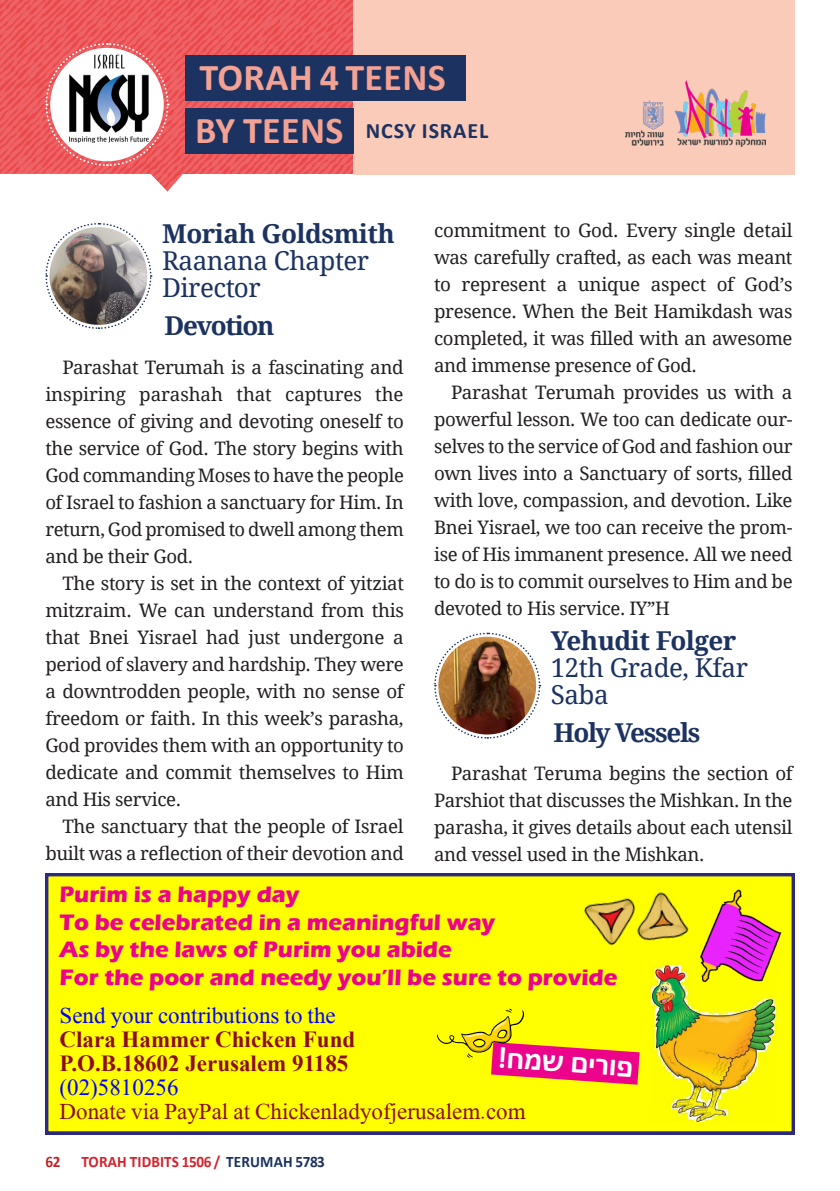
<style>
.page{position:relative;width:840px;height:1191px;background:#fff}
.page>*{position:absolute;margin:0;border:0;box-sizing:border-box;transform-origin:0 0}
.t1{font:700 38px "Calibri";letter-spacing:.01em;color:#f4a294}
.t2{font:700 30.2px "Calibri";color:#fff}
.MAIN_TEXT{font:26px/27px "Droid Serif";letter-spacing:-.02em;color:#1c3260}
.MAIN_TEXT-2{font:700 26px "Droid Serif";letter-spacing:-.02em;color:#1c3260}
.MAIN_TEXT-3{font:700 26px "Droid Serif";letter-spacing:-.05em;color:#1c3260}
.t3{font:700 23px/24px "Times New Roman";color:#8d0d17}
.t4{font:700 23px/27.6px "Eras ITC";color:#ed028c}
.t5{font:700 22px "Calibri";letter-spacing:.04em;color:#1c3260}
.MAIN_TEXT-4{font:18.6px/27px "Droid Serif";letter-spacing:-.02em;color:#231f20;text-align:justify}
.t6{font:700 16px "Calibri";letter-spacing:.01em;color:#d5222a;scale:.95 1}
.s1{font-family:"David";font-weight:400;color:#0100fe}
.s2{font-weight:400;color:#0100fe}
.s3{font-family:"David";font-weight:400}
.s4{color:#bd2327}
.s5{color:#1c3260}
</style>
<div class="page">
<svg style="left:434px;top:632px;width:107px;height:107px"></svg>
<img style="left:438px;top:637px;width:98px;height:97px;border-radius:49px">
<div style="left:353px;top:0;width:441px;height:175px;background:#fbcbb9"></div>
<div style="left:185px;top:55px;width:280px;height:46px;background:#1c3260"></div>
<svg style="left:0;top:0;width:354px;height:192px"></svg>
<div style="left:50px;top:48px;width:114px;height:113px;background:#fff;border-radius:50%"></div>
<img style="left:69px;top:55px;width:79px;height:88px">
<svg style="left:45px;top:223px;width:107px;height:106px"></svg>
<img style="left:50px;top:227px;width:97px;height:98px;border-radius:49px">
<img style="left:625px;top:80px;width:140px;height:66px">
<div style="left:46px;top:874px;width:747px;height:259px;background:#ffff01"></div>
<div style="left:45px;top:873px;width:749px;height:261px;border:4px solid #2b2982"></div>
<img style="left:584px;top:892px;width:105px;height:54px">
<img style="left:650px;top:964px;width:126px;height:157px">
<img style="left:690px;top:885px;width:100px;height:111px">
<svg style="left:437px;top:1008px;width:202px;height:76px"></svg>
<p class="t1" style="left:199px;top:50px;width:248px">TORAH 4 TEENS</p>
<p class="t1" style="left:195px;top:104px;width:150px">BY TEENS</p>
<p class="t5" style="left:366px;top:115px;width:124px">NCSY ISRAEL</p>
<p class="MAIN_TEXT-2" style="left:162px;top:217px;width:234px">Moriah Goldsmith</p>
<p class="MAIN_TEXT" style="left:162px;top:247px;width:208px">Raanana Chapter<br>Director</p>
<p class="MAIN_TEXT-3" style="left:164px;top:310px;width:111px">Devotion</p>
<p class="MAIN_TEXT-4" style="left:45px;top:354px;width:360px;text-indent:17px">Parashat Terumah is a fascinating and inspiring parashah that captures the essence of giving and devoting oneself to the service of God. The story begins with God commanding Moses to have the people of Israel to fashion a sanctuary for Him. In return, God promised to dwell among them and be their God.</p>
<p class="MAIN_TEXT-4" style="left:45px;top:570px;width:360px;text-indent:17px">The story is set in the context of yitziat mitzraim. We can understand from this that Bnei Yisrael had just undergone a period of slavery and hardship. They were a downtrodden people, with no sense of freedom or faith. In this week’s parasha, God provides them with an opportunity to dedicate and commit themselves to Him and His service.</p>
<p class="MAIN_TEXT-4" style="left:45px;top:813px;width:359px;text-align:right">The sanctuary that the people of Israel built was a reflection of their devotion and</p>
<p class="MAIN_TEXT-4" style="left:434px;top:217px;width:360px">commitment to God. Every single detail was carefully crafted, as each was meant to represent a unique aspect of God’s presence. When the Beit Hamikdash was completed, it was filled with an awesome and immense presence of God.</p>
<p class="MAIN_TEXT-4" style="left:434px;top:379px;width:360px;text-indent:17px">Parashat Terumah provides us with a powerful lesson. We too can dedicate our&shy;selves to the service of God and fashion our own lives into a Sanctuary of sorts, filled with love, compassion, and devotion. Like Bnei Yisrael, we too can receive the prom&shy;ise of His immanent presence. All we need to do is to commit ourselves to Him and be devoted to His service. IY”H</p>
<p class="MAIN_TEXT-2" style="left:550px;top:624px;width:187px">Yehudit Folger</p>
<p class="MAIN_TEXT" style="left:550px;top:654px;width:198px">12th Grade, Kfar<br>Saba</p>
<p class="MAIN_TEXT-3" style="left:553px;top:716px;width:149px">Holy Vessels</p>
<p class="MAIN_TEXT-4" style="left:434px;top:760px;width:360px;text-indent:17px">Parashat Teruma begins the section of Parshiot that discusses the Mishkan. In the parasha, it gives details about each utensil and vessel used in the Mishkan.</p>
<p class="t4" style="left:60px;top:880px;width:559px">Purim is a happy day<br>To be celebrated in a meaningful way<br>As by the laws of Purim you abide<br>For the poor and needy you’ll be sure to provide</p>
<p class="t3" style="left:60px;top:1002px;width:467px"><span class="s1">Send your contributions to the<br></span>Clara Hammer Chicken Fund<br>P.O.B.18602 Jerusalem 91185<br><span class="s2">(02)5810256<br></span><span class="s3">Donate via PayPal at Chickenladyofjerusalem.com</span></p>
<p class="t2" style="left:498px;top:1035px;width:138px;rotate:4deg">שמח ! פורים</p>
<p class="t6" style="left:45px;top:1150px;width:295px"><span class="s4">62</span> TORAH TIDBITS 1506 / <span class="s5">TERUMAH 5783</span></p>
</div>
